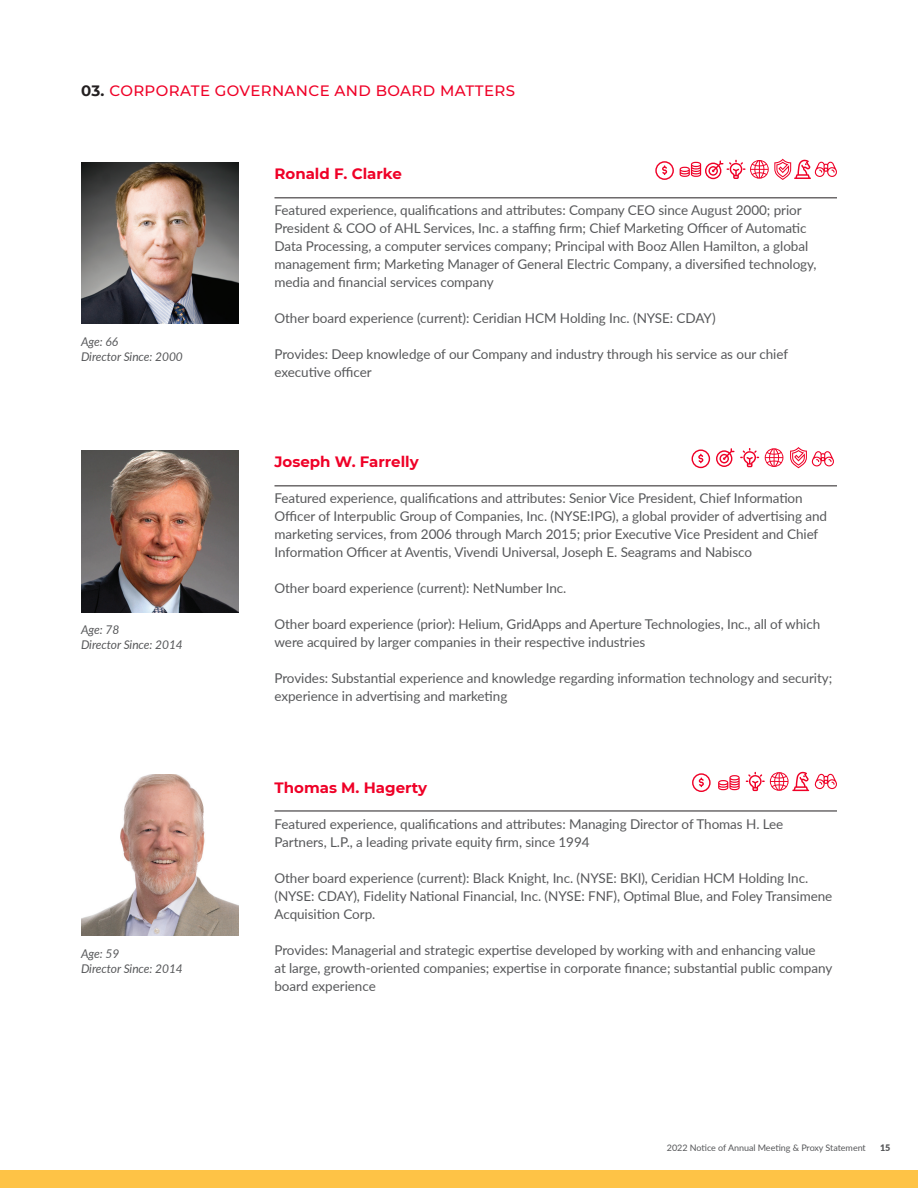
<style>
.page{position:relative;width:918px;height:1188px;background:#fff}
.page>*{position:absolute;margin:0;border:0;box-sizing:border-box;transform-origin:0 0}
.t1{font:700 15px "Montserrat";color:#ef0027}
.t2{font:500 15px "Montserrat";letter-spacing:.025em;color:#ef0027}
.t3{font:13.5px/18px "Lato";letter-spacing:-.005em;color:#57585a}
.t4{font:italic 12px/15px "Lato";letter-spacing:-.005em;color:#57585a}
.t5{font:9px "Lato";letter-spacing:-.005em;color:#57585a}
.t6{font:900 9px "Lato";color:#57585a}
.s1{font-weight:700;color:#231f20}
</style>
<div class="page">
<div style="left:0;top:1170px;width:918px;height:18px;background:#fec346"></div>
<hr style="left:274px;top:811px;width:563px;height:1px;background:#231f20">
<img style="left:81px;top:162px;width:158px;height:162px">
<hr style="left:274px;top:197px;width:563px;height:1px;background:#231f20">
<svg style="left:655px;top:161px;width:19px;height:19px"></svg>
<svg style="left:680px;top:159px;width:157px;height:21px"></svg>
<img style="left:81px;top:451px;width:158px;height:161px">
<hr style="left:274px;top:485px;width:563px;height:1px;background:#231f20">
<svg style="left:740px;top:448px;width:19px;height:19px"></svg>
<svg style="left:692px;top:449px;width:18px;height:19px"></svg>
<svg style="left:716px;top:448px;width:18px;height:19px"></svg>
<svg style="left:765px;top:448px;width:18px;height:19px"></svg>
<svg style="left:790px;top:447px;width:44px;height:21px"></svg>
<svg style="left:692px;top:773px;width:19px;height:19px"></svg>
<svg style="left:746px;top:772px;width:63px;height:19px"></svg>
<svg style="left:718px;top:775px;width:22px;height:15px"></svg>
<svg style="left:815px;top:774px;width:22px;height:16px"></svg>
<img style="left:81px;top:774px;width:158px;height:162px">
<p class="t2" style="left:81px;top:80px;width:436px"><span class="s1">03.</span> CORPORATE GOVERNANCE AND BOARD MATTERS</p>
<p class="t4" style="left:81px;top:333px;width:103px">Age: 66<br>Director Since: 2000</p>
<p class="t4" style="left:81px;top:621px;width:103px">Age: 78<br>Director Since: 2014</p>
<p class="t4" style="left:81px;top:946px;width:103px">Age: 59<br>Director Since: 2014</p>
<p class="t1" style="left:274px;top:163px;width:129px">Ronald F. Clarke</p>
<p class="t3" style="left:274px;top:201px;width:544px">Featured experience, qualifications and attributes: Company CEO since August 2000; prior President &amp; COO of AHL Services, Inc. a staffing firm; Chief Marketing Officer of Automatic Data Processing, a computer services company; Principal with Booz Allen Hamilton, a global management firm; Marketing Manager of General Electric Company, a diversified technology, media and financial services company</p>
<p class="t3" style="left:274px;top:309px;width:443px">Other board experience (current): Ceridian HCM Holding Inc. (NYSE: CDAY)</p>
<p class="t3" style="left:274px;top:345px;width:515px">Provides: Deep knowledge of our Company and industry through his service as our chief executive officer</p>
<p class="t1" style="left:274px;top:451px;width:146px">Joseph W. Farrelly</p>
<p class="t3" style="left:274px;top:489px;width:554px">Featured experience, qualifications and attributes: Senior Vice President, Chief Information Officer of Interpublic Group of Companies, Inc. (NYSE:IPG), a global provider of advertising and marketing services, from 2006 through March 2015; prior Executive Vice President and Chief Information Officer at Aventis, Vivendi Universal, Joseph E. Seagrams and Nabisco</p>
<p class="t3" style="left:274px;top:579px;width:293px">Other board experience (current): NetNumber Inc.</p>
<p class="t3" style="left:274px;top:615px;width:547px">Other board experience (prior): Helium, GridApps and Aperture Technologies, Inc., all of which were acquired by larger companies in their respective industries</p>
<p class="t3" style="left:274px;top:669px;width:559px">Provides: Substantial experience and knowledge regarding information technology and security; experience in advertising and marketing</p>
<p class="t1" style="left:274px;top:776px;width:154px">Thomas M. Hagerty</p>
<p class="t3" style="left:274px;top:814px;width:510px">Featured experience, qualifications and attributes: Managing Director of Thomas H. Lee<br>Partners, L.P., a leading private equity firm, since 1994</p>
<p class="t3" style="left:274px;top:868px;width:559px">Other board experience (current): Black Knight, Inc. (NYSE: BKI), Ceridian HCM Holding Inc. (NYSE: CDAY), Fidelity National Financial, Inc. (NYSE: FNF), Optimal Blue, and Foley Transimene<br>Acquisition Corp.</p>
<p class="t3" style="left:274px;top:940px;width:559px">Provides: Managerial and strategic expertise developed by working with and enhancing value<br>at large, growth-oriented companies; expertise in corporate finance; substantial public company board experience</p>
<p class="t5" style="left:667px;top:1141px;width:200px">2022 Notice of Annual Meeting &amp; Proxy Statement</p>
<p class="t6" style="left:880px;top:1141px;width:12px">15</p>
</div>
